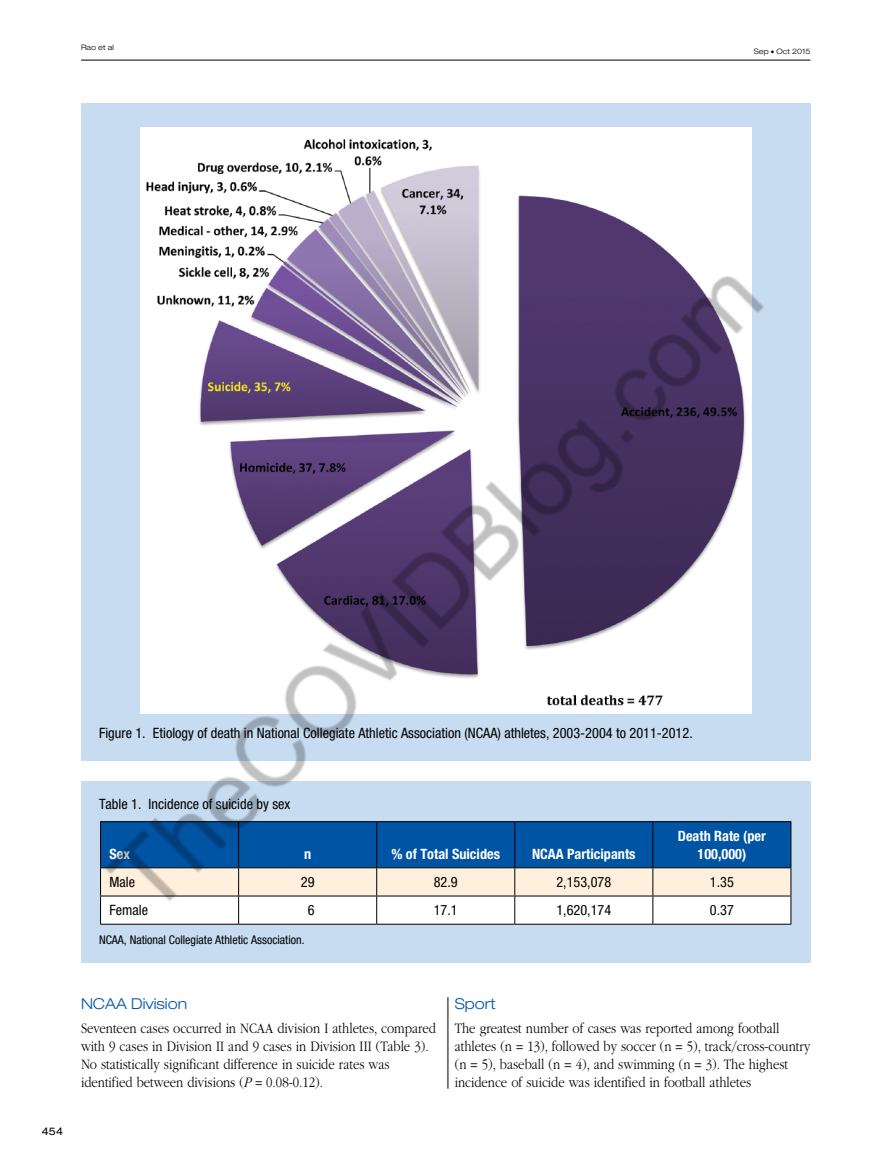
<style>
.page{position:relative;width:878px;height:1175px;background:#fff}
.page>*{position:absolute;margin:0;border:0;box-sizing:border-box;transform-origin:0 0}
.t1{font:300 15px/18px "ITC Garamond Std";color:#000;scale:.85 1}
.t2{font:300 expanded 15px "Helvetica Neue LT Std";color:#0057a8}
.t3{font:condensed 14.25px "Helvetica Neue LT Std";color:#000}
.t4{font:700 condensed 14.25px/18px "Helvetica Neue LT Std";color:#fff;text-align:center}
.t5{font:condensed 12px "Helvetica Neue LT Std";color:#000}
.t6{font:expanded 10.5px "Helvetica Neue LT Std";color:#000}
.t7{font:300 expanded 7.5px "Helvetica Neue LT Std";color:#000}
.s1{font-style:italic}
</style>
<div class="page">
<hr style="left:81px;top:60px;width:729px;height:1px;background:#000">
<div style="left:81px;top:104px;width:729px;height:656px;background:#c7dbf1"></div>
<img style="left:140px;top:128px;width:611px;height:113px">
<div style="left:81px;top:781px;width:729px;height:181px;background:#c7dbf1"></div>
<hr style="left:652px;top:923px;width:139px;height:1px;background:#000">
<hr style="left:447px;top:997px;width:1px;height:91px;background:#000">
<img style="left:92px;top:241px;width:692px;height:684px">
<p class="t7" style="left:81px;top:43px;width:34px">Rao et al</p>
<p class="t7" style="left:753px;top:47px;width:58px">Sep • Oct 2015</p>
<p class="t3" style="left:99px;top:724px;width:595px">Figure 1. Etiology of death in National Collegiate Athletic Association (NCAA) athletes, 2003-2004 to 2011-2012.</p>
<p class="t3" style="left:99px;top:796px;width:193px">Table 1. Incidence of suicide by sex</p>
<p class="t4" style="left:110px;top:844px;width:22px">Sex</p>
<p class="t4" style="left:304px;top:844px;width:9px">n</p>
<p class="t4" style="left:391px;top:844px;width:110px">% of Total Suicides</p>
<p class="t4" style="left:532px;top:844px;width:105px">NCAA Participants</p>
<p class="t4" style="left:677px;top:826px;width:90px">Death Rate (per<br>100,000)</p>
<p class="t3" style="left:110px;top:873px;width:27px">Male</p>
<p class="t3" style="left:301px;top:873px;width:15px">29</p>
<p class="t3" style="left:434px;top:873px;width:25px">82.9</p>
<p class="t3" style="left:556px;top:873px;width:56px">2,153,078</p>
<p class="t3" style="left:710px;top:873px;width:25px">1.35</p>
<p class="t3" style="left:110px;top:902px;width:40px">Female</p>
<p class="t3" style="left:308px;top:902px;width:8px">6</p>
<p class="t3" style="left:434px;top:902px;width:25px">17.1</p>
<p class="t3" style="left:556px;top:902px;width:56px">1,620,174</p>
<p class="t3" style="left:710px;top:902px;width:25px">0.37</p>
<p class="t5" style="left:99px;top:933px;width:207px">NCAA, National Collegiate Athletic Association.</p>
<p class="t6" style="left:42px;top:1125px;width:23px">454</p>
<p class="t2" style="left:81px;top:994px;width:108px">NCAA Division</p>
<p class="t1" style="left:81px;top:1019px;width:419px">Seventeen cases occurred in NCAA division I athletes, compared with 9 cases in Division II and 9 cases in Division III (Table 3).<br>No statistically significant difference in suicide rates was identified between divisions (<span class="s1">P =</span> 0.08-0.12).</p>
<p class="t2" style="left:454px;top:994px;width:42px">Sport</p>
<p class="t1" style="left:454px;top:1019px;width:420px">The greatest number of cases was reported among football athletes (n = 13), followed by soccer (n = 5), track/cross-country (n = 5), baseball (n = 4), and swimming (n = 3). The highest incidence of suicide was identified in football athletes</p>
</div>
